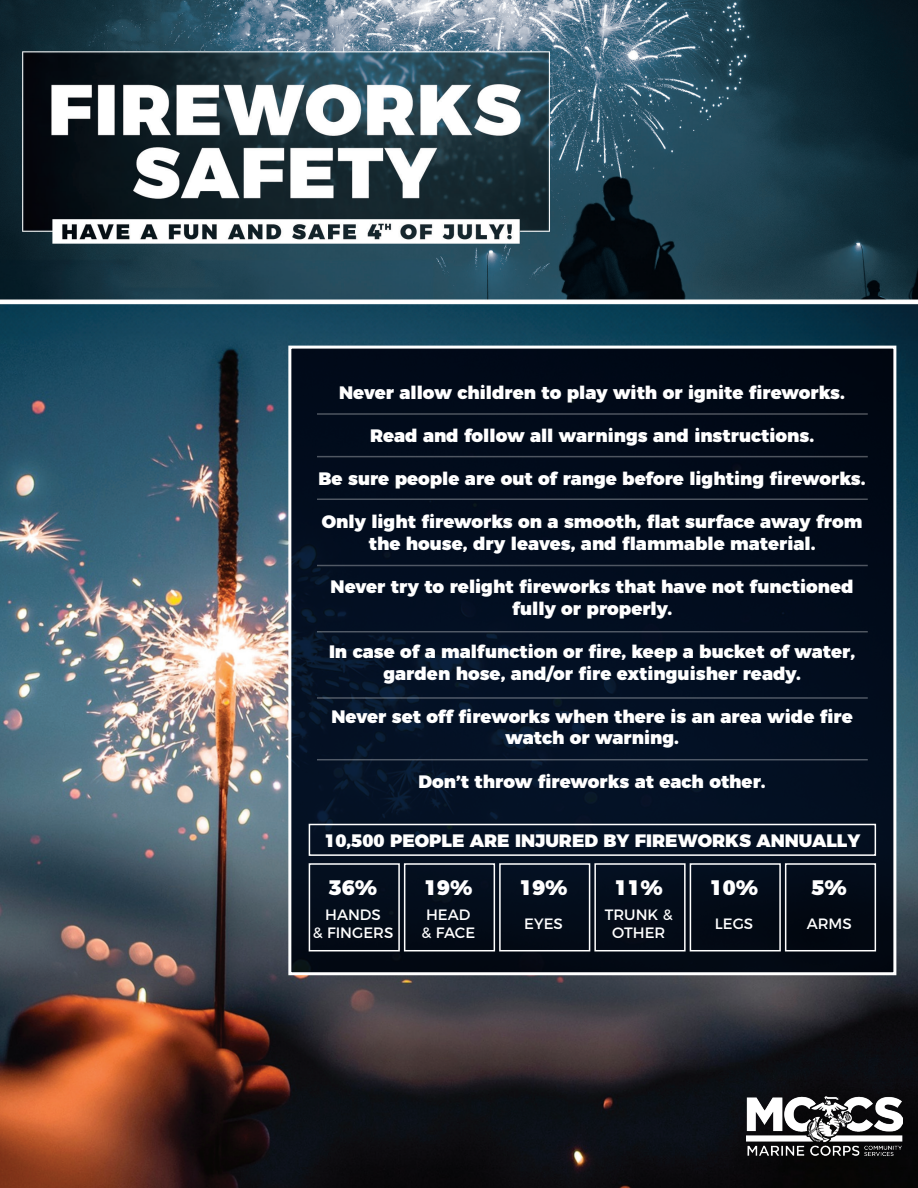
<style>
.page{position:relative;width:918px;height:1188px;background:#fff}
.page>*{position:absolute;margin:0;border:0;box-sizing:border-box;transform-origin:0 0}
.t1{font:900 21px "Montserrat";color:#fff}
.t2{font:900 18px/21.6px "Montserrat";color:#fff;text-align:center}
.t3{font:15px "Montserrat";color:#fff}
</style>
<div class="page">
<img style="left:0;top:0;width:918px;height:1188px">
<img style="left:746px;top:1096px;width:156px;height:60px">
<svg style="left:287px;top:344px;width:611px;height:633px;background:#081323"></svg>
<hr style="left:317px;top:413px;width:551px;height:2px;background:#fff">
<hr style="left:317px;top:456px;width:551px;height:1px;background:#fff">
<hr style="left:317px;top:499px;width:551px;height:1px;background:#fff">
<hr style="left:317px;top:565px;width:551px;height:1px;background:#fff">
<hr style="left:317px;top:631px;width:551px;height:1px;background:#fff">
<hr style="left:317px;top:697px;width:551px;height:2px;background:#fff">
<hr style="left:317px;top:759px;width:551px;height:1px;background:#fff">
<div style="left:309px;top:863px;width:91px;height:88px;border:2px solid #fff"></div>
<div style="left:404px;top:863px;width:91px;height:88px;border:2px solid #fff"></div>
<div style="left:309px;top:824px;width:567px;height:32px;border:2px solid #fff"></div>
<div style="left:594px;top:863px;width:92px;height:88px;border:2px solid #fff"></div>
<div style="left:690px;top:863px;width:91px;height:88px;border:2px solid #fff"></div>
<div style="left:499px;top:863px;width:91px;height:88px;border:2px solid #fff"></div>
<div style="left:785px;top:863px;width:91px;height:88px;border:2px solid #fff"></div>
<p class="t2" style="left:339px;top:380px;width:507px">Never allow children to play with or ignite fireworks.</p>
<p class="t2" style="left:370px;top:423px;width:446px">Read and follow all warnings and instructions.</p>
<p class="t2" style="left:319px;top:467px;width:549px">Be sure people are out of range before lighting fireworks.</p>
<p class="t2" style="left:322px;top:510px;width:542px">Only light fireworks on a smooth, flat surface away from the house, dry leaves, and flammable material.</p>
<p class="t2" style="left:331px;top:575px;width:525px">Never try to relight fireworks that have not functioned fully or properly.</p>
<p class="t2" style="left:329px;top:639px;width:528px">In case of a malfunction or fire, keep a bucket of water,</p>
<p class="t2" style="left:384px;top:661px;width:419px">garden hose, and/or fire extinguisher ready.</p>
<p class="t2" style="left:331px;top:704px;width:523px">Never set off fireworks when there is an area wide fire watch or warning.</p>
<p class="t2" style="left:419px;top:769px;width:349px">Don’t throw fireworks at each other.</p>
<p class="t2" style="left:324px;top:828px;width:538px">10,500 PEOPLE ARE INJURED BY FIREWORKS ANNUALLY</p>
<p class="t1" style="left:615px;top:869px;width:50px">11%</p>
<p class="t3" style="left:605px;top:903px;width:70px">TRUNK &amp;</p>
<p class="t3" style="left:612px;top:921px;width:55px">OTHER</p>
<p class="t1" style="left:329px;top:869px;width:50px">36%</p>
<p class="t3" style="left:325px;top:903px;width:57px">HANDS</p>
<p class="t3" style="left:313px;top:921px;width:82px">&amp; FINGERS</p>
<p class="t1" style="left:424px;top:869px;width:50px">19%</p>
<p class="t3" style="left:426px;top:903px;width:46px">HEAD</p>
<p class="t3" style="left:421px;top:921px;width:55px">&amp; FACE</p>
<p class="t1" style="left:519px;top:869px;width:50px">19%</p>
<p class="t3" style="left:524px;top:912px;width:40px">EYES</p>
<p class="t1" style="left:710px;top:869px;width:50px">10%</p>
<p class="t3" style="left:715px;top:912px;width:40px">LEGS</p>
<p class="t1" style="left:812px;top:869px;width:37px">5%</p>
<p class="t3" style="left:807px;top:912px;width:47px">ARMS</p>
</div>
